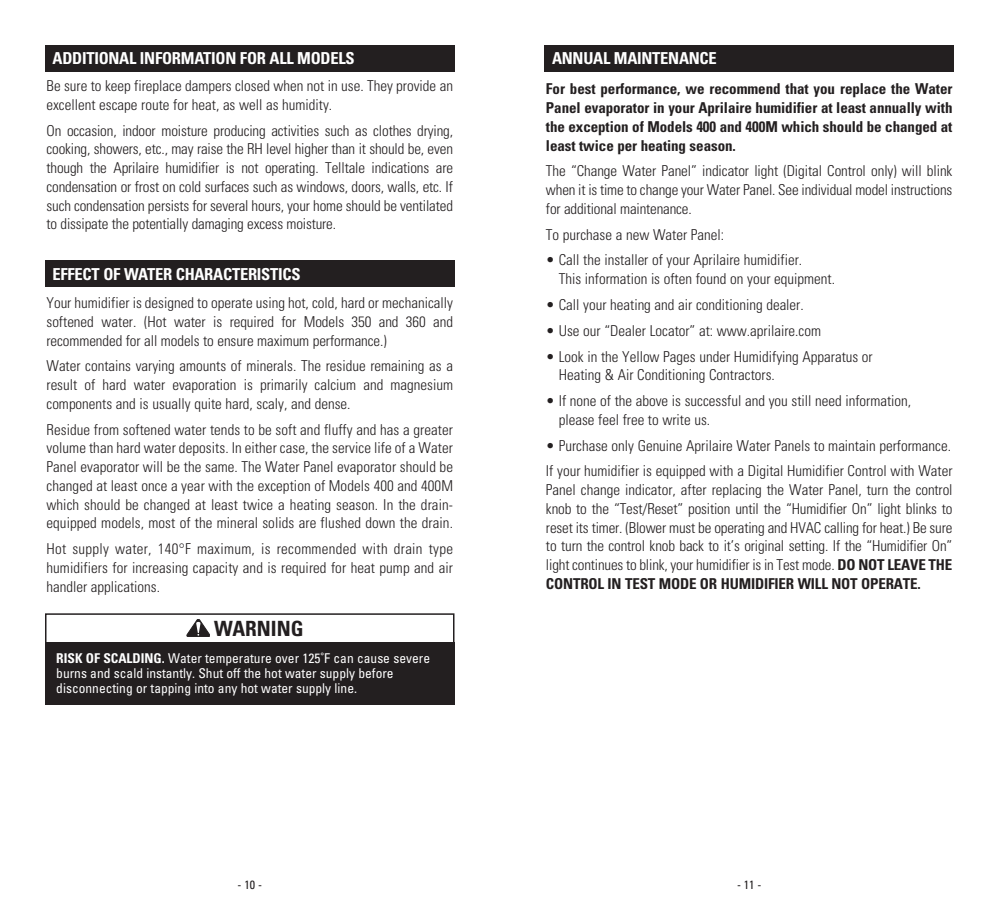
<style>
.page{position:relative;width:999px;height:918px;background:#fff}
.page>*{position:absolute;margin:0;border:0;box-sizing:border-box;transform-origin:0 0}
.t1{font:700 condensed 21px "Univers";color:#231f20}
.t2{font:700 condensed 16.5px "Univers";letter-spacing:-.015em;color:#fff}
.t3{font:300 condensed 15px/18.8px "Univers";color:#231f20;text-align:justify}
.t4{font:700 condensed 15px/18.8px "Univers";letter-spacing:-.005em;color:#231f20;text-align:justify}
.t5{font:condensed 13.5px/15px "Univers";color:#fff}
.t6{font:condensed 12px "Univers";color:#231f20}
.s1{font-weight:700}
</style>
<div class="page">
<div style="left:45px;top:260px;width:410px;height:27px;background:#231f20"></div>
<div style="left:45px;top:45px;width:410px;height:27px;background:#231f20"></div>
<div style="left:45px;top:613px;width:410px;height:40px;border:2px solid #231f20"></div>
<svg style="left:187px;top:619px;width:23px;height:18px"></svg>
<div style="left:45px;top:642px;width:410px;height:63px;background:#231f20"></div>
<div style="left:544px;top:45px;width:410px;height:27px;background:#231f20"></div>
<p class="t2" style="left:53px;top:53px;width:304px">ADDITIONAL INFORMATION FOR ALL MODELS</p>
<p class="t3" style="left:46px;top:78px;width:408px">Be sure to keep fireplace dampers closed when not in use. They provide an excellent escape route for heat, as well as humidity.</p>
<p class="t3" style="left:46px;top:122px;width:408px">On occasion, indoor moisture producing activities such as clothes drying, cooking, showers, etc., may raise the RH level higher than it should be, even though the Aprilaire humidifier is not operating. Telltale indications are condensation or frost on cold surfaces such as windows, doors, walls, etc. If such condensation persists for several hours, your home should be ventilated to dissipate the potentially damaging excess moisture.</p>
<p class="t2" style="left:53px;top:268px;width:250px">EFFECT OF WATER CHARACTERISTICS</p>
<p class="t3" style="left:47px;top:295px;width:408px">Your humidifier is designed to operate using hot, cold, hard or mechanically softened water. (Hot water is required for Models 350 and 360 and recommended for all models to ensure maximum performance.)</p>
<p class="t3" style="left:47px;top:358px;width:408px">Water contains varying amounts of minerals. The residue remaining as a result of hard water evaporation is primarily calcium and magnesium components and is usually quite hard, scaly, and dense.</p>
<p class="t3" style="left:47px;top:421px;width:408px">Residue from softened water tends to be soft and fluffy and has a greater volume than hard water deposits. In either case, the service life of a Water Panel evaporator will be the same. The Water Panel evaporator should be changed at least once a year with the exception of Models 400 and 400M which should be changed at least twice a heating season. In the drain&shy;equipped models, most of the mineral solids are flushed down the drain.</p>
<p class="t3" style="left:47px;top:541px;width:408px">Hot supply water, 140°F maximum, is recommended with drain type humidifiers for increasing capacity and is required for heat pump and air handler applications.</p>
<h1 class="t1" style="left:214px;top:621px;width:91px">WARNING</h1>
<p class="t5" style="left:56px;top:651px;width:375px"><span class="s1">RISK OF SCALDING.</span> Water temperature over 125˚F can cause severe burns and scald instantly. Shut off the hot water supply before disconnecting or tapping into any hot water supply line.</p>
<p class="t2" style="left:552px;top:53px;width:166px">ANNUAL MAINTENANCE</p>
<p class="t4" style="left:546px;top:81px;width:408px">For best performance, we recommend that you replace the Water Panel evaporator in your Aprilaire humidifier at least annually with the exception of Models 400 and 400M which should be changed at least twice per heating season.</p>
<p class="t3" style="left:546px;top:163px;width:408px">The “Change Water Panel” indicator light (Digital Control only) will blink when it is time to change your Water Panel. See individual model instructions for additional maintenance.</p>
<p class="t3" style="left:546px;top:226px;width:180px">To purchase a new Water Panel:</p>
<p class="t3" style="left:559px;top:252px;width:278px;text-indent:-13px">• Call the installer of your Aprilaire humidifier.<br>This information is often found on your equipment.</p>
<p class="t3" style="left:546px;top:297px;width:259px">• Call your heating and air conditioning dealer.</p>
<p class="t3" style="left:546px;top:322px;width:277px">• Use our “Dealer Locator” at: www.aprilaire.com</p>
<p class="t3" style="left:559px;top:348px;width:316px;text-indent:-13px">• Look in the Yellow Pages under Humidifying Apparatus or<br>Heating &amp; Air Conditioning Contractors.</p>
<p class="t3" style="left:559px;top:393px;width:354px;text-indent:-13px">• If none of the above is successful and you still need information, please feel free to write us.</p>
<p class="t3" style="left:546px;top:434px;width:408px;line-height:25.8px">• Purchase only Genuine Aprilaire Water Panels to maintain performance.<br>If your humidifier is equipped with a Digital Humidifier Control with Water</p>
<p class="t3" style="left:546px;top:482px;width:408px">Panel change indicator, after replacing the Water Panel, turn the control knob to the “Test/Reset” position until the “Humidifier On” light blinks to reset its timer. (Blower must be operating and HVAC calling for heat.) Be sure to turn the control knob back to it’s original setting. If the “Humidifier On” light continues to blink, your humidifier is in Test mode. <span class="s1">DO NOT LEAVE THE CONTROL IN TEST MODE OR HUMIDIFIER WILL NOT OPERATE.</span></p>
<p class="t6" style="left:238px;top:880px;width:26px">-10-</p>
<p class="t6" style="left:737px;top:880px;width:26px">-11-</p>
</div>
